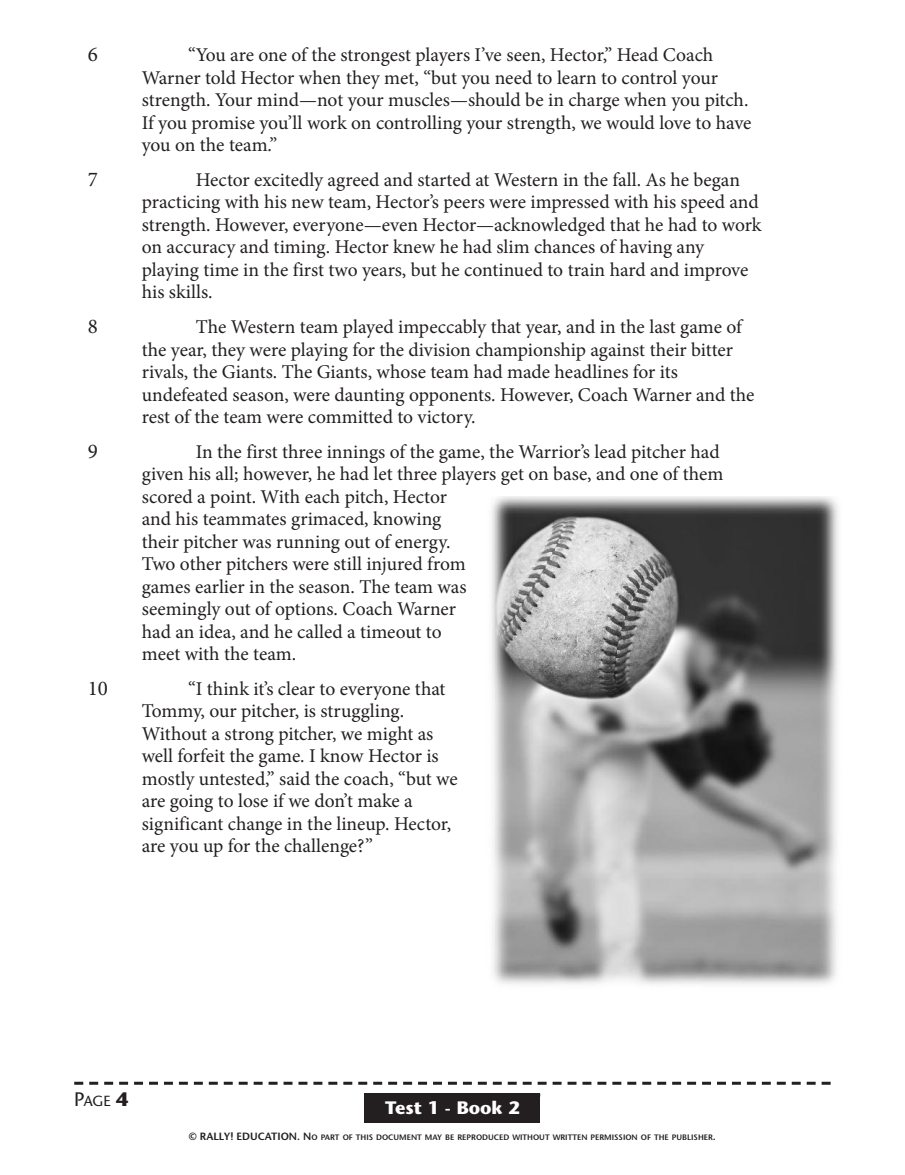
<style>
.page{position:relative;width:905px;height:1175px;background:#fff}
.page>*{position:absolute;margin:0;border:0;box-sizing:border-box;transform-origin:0 0}
.t1{font:21px "Minion Pro";color:#231f20}
.t2{font:19.5px/22.5px "Minion Pro";letter-spacing:-.005em;color:#231f20}
.t3{font:700 18px "Stone Sans";color:#fff}
.t4{font:14.7px "Stone Sans";color:#231f20}
.t5{font:600 7.8px "Stone Sans";color:#231f20}
.s1{font-size:19.5px}
.s2{font-weight:700;font-size:19.5px}
.s3{font-size:10.5px}
</style>
<div class="page">
<svg style="left:74px;top:1081px;width:756px;height:3px"></svg>
<div style="left:364px;top:1093px;width:176px;height:29px;background:#231f20"></div>
<img style="left:491px;top:496px;width:348px;height:489px">
<p class="t1" style="left:88px;top:47px;width:12px">6</p>
<p class="t2" style="left:142px;top:46px;width:611px;text-indent:46px">“You are one of the strongest players I’ve seen, Hector,” Head Coach Warner told Hector when they met, “but you need to learn to control your strength. Your mind—not your muscles—should be in charge when you pitch.<br>If you promise you’ll work on controlling your strength, we would love to have you on the team.”</p>
<p class="t1" style="left:88px;top:171px;width:12px">7</p>
<p class="t2" style="left:142px;top:170px;width:621px;text-indent:54px">Hector excitedly agreed and started at Western in the fall. As he began practicing with his new team, Hector’s peers were impressed with his speed and strength. However, everyone—even Hector—acknowledged that he had to work on accuracy and timing. Hector knew he had slim chances of having any playing time in the first two years, but he continued to train hard and improve his skills.</p>
<p class="t1" style="left:88px;top:318px;width:12px">8</p>
<p class="t2" style="left:142px;top:317px;width:614px;text-indent:54px">The Western team played impeccably that year, and in the last game of the year, they were playing for the division championship against their bitter rivals, the Giants. The Giants, whose team had made headlines for its undefeated season, were daunting opponents. However, Coach Warner and the rest of the team were committed to victory.</p>
<p class="t1" style="left:88px;top:443px;width:12px">9</p>
<p class="t2" style="left:142px;top:442px;width:583px;text-indent:54px">In the first three innings of the game, the Warrior’s lead pitcher had given his all; however, he had let three players get on base, and one of them scored a point. With each pitch, Hector<br>and his teammates grimaced, knowing<br>their pitcher was running out of energy.<br>Two other pitchers were still injured from<br>games earlier in the season. The team was<br>seemingly out of options. Coach Warner<br>had an idea, and he called a timeout to<br>meet with the team.</p>
<p class="t1" style="left:88px;top:680px;width:22px">10</p>
<p class="t2" style="left:142px;top:679px;width:317px;text-indent:47px">“I think it’s clear to everyone that Tommy, our pitcher, is struggling.<br>Without a strong pitcher, we might as well forfeit the game. I know Hector is mostly untested,” said the coach, “but we are going to lose if we don’t make a significant change in the lineup. Hector, are you up for the challenge?”</p>
<p class="t4" style="left:74px;top:1095px;width:56px"><span class="s1">P</span>AGE <span class="s2">4</span></p>
<p class="t3" style="left:385px;top:1100px;width:136px">Test 1 - Book 2</p>
<p class="t5" style="left:189px;top:1133px;width:528px"><span class="s3">© RALLY! EDUCATION. N</span>O PART OF THIS DOCUMENT MAY BE REPRODUCED WITHOUT WRITTEN PERMISSION OF THE PUBLISHER<span class="s3">.</span></p>
</div>
